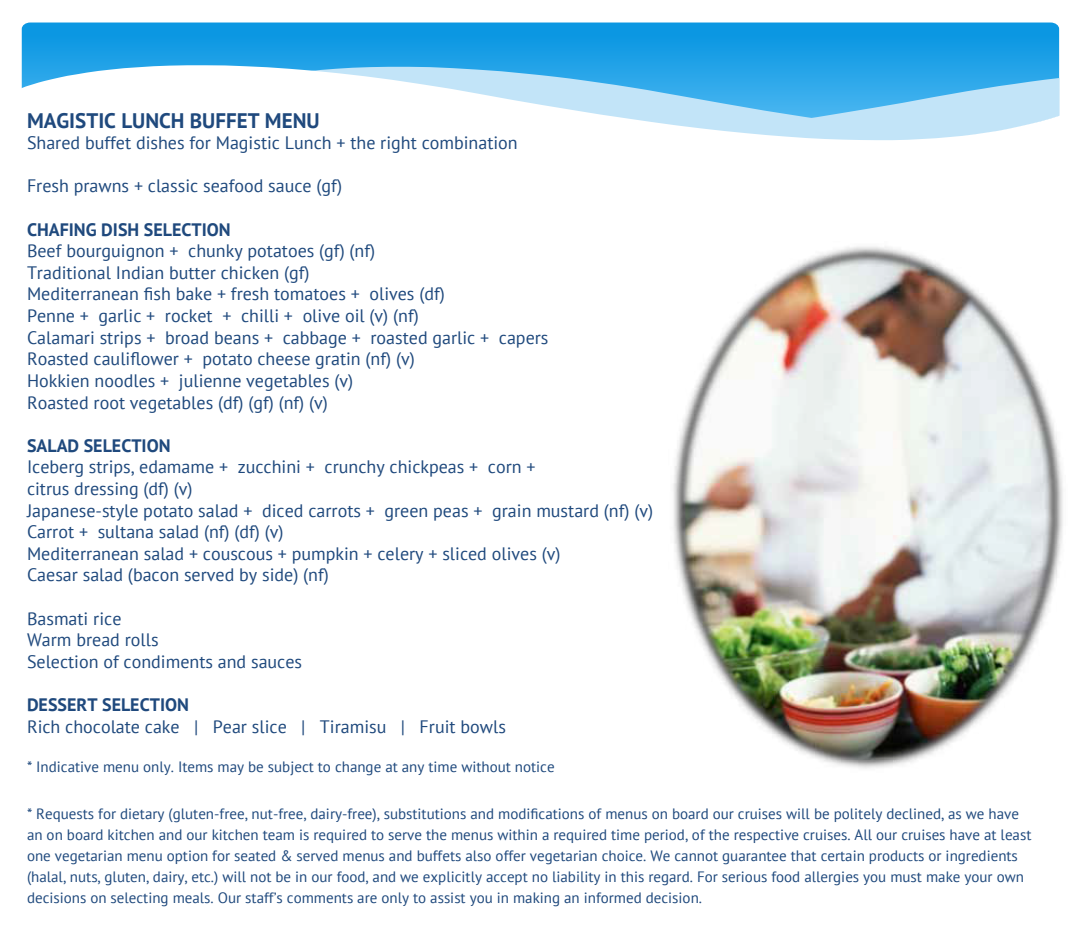
<style>
.page{position:relative;width:1080px;height:926px;background:#fff}
.page>*{position:absolute;margin:0;border:0;box-sizing:border-box;transform-origin:0 0}
.t1{font:700 21px "PT Sans";color:#1f497d}
.t2{font:18px/21.6px "PT Sans";color:#1f497d}
.t3{font:700 18px "PT Sans";color:#1f497d}
.t4{font:15px/21px "PT Sans";color:#1f497d}
</style>
<div class="page">
<svg style="left:22px;top:22px;width:1037px;height:43px;background:#159ce4"></svg>
<svg style="left:21px;top:65px;width:1039px;height:76px"></svg>
<img style="left:673px;top:246px;width:390px;height:523px">
<p class="t1" style="left:27px;top:106px;width:294px">MAGISTIC LUNCH BUFFET MENU</p>
<p class="t2" style="left:27px;top:132px;width:492px">Shared buffet dishes for Magistic Lunch + the right combination</p>
<p class="t2" style="left:27px;top:175px;width:317px">Fresh prawns + classic seafood sauce (gf)</p>
<p class="t3" style="left:27px;top:217px;width:205px">CHAFING DISH SELECTION</p>
<p class="t2" style="left:27px;top:240px;width:523px">Beef bourguignon + chunky potatoes (gf) (nf)<br>Traditional Indian butter chicken (gf)<br>Mediterranean fish bake + fresh tomatoes + olives (df)<br>Penne + garlic + rocket + chilli + olive oil (v) (nf)<br>Calamari strips + broad beans + cabbage + roasted garlic + capers Roasted cauliflower + potato cheese gratin (nf) (v)<br>Hokkien noodles + julienne vegetables (v)<br>Roasted root vegetables (df) (gf) (nf) (v)</p>
<p class="t3" style="left:27px;top:433px;width:145px">SALAD SELECTION</p>
<p class="t2" style="left:27px;top:456px;width:628px">Iceberg strips, edamame + zucchini + crunchy chickpeas + corn +<br>citrus dressing (df) (v)<br>Japanese-style potato salad + diced carrots + green peas + grain mustard (nf) (v)<br>Carrot + sultana salad (nf) (df) (v)<br>Mediterranean salad + couscous + pumpkin + celery + sliced olives (v)<br>Caesar salad (bacon served by side) (nf)</p>
<p class="t2" style="left:27px;top:607px;width:277px">Basmati rice<br>Warm bread rolls<br>Selection of condiments and sauces</p>
<p class="t3" style="left:27px;top:692px;width:164px">DESSERT SELECTION</p>
<p class="t2" style="left:27px;top:715px;width:480px">Rich chocolate cake | Pear slice | Tiramisu | Fruit bowls</p>
<p class="t4" style="left:27px;top:756px;width:529px">* Indicative menu only. Items may be subject to change at any time without notice</p>
<p class="t4" style="left:27px;top:803px;width:1006px">* Requests for dietary (gluten-free, nut-free, dairy-free), substitutions and modifications of menus on board our cruises will be politely declined, as we have an on board kitchen and our kitchen team is required to serve the menus within a required time period, of the respective cruises. All our cruises have at least one vegetarian menu option for seated &amp; served menus and buffets also offer vegetarian choice. We cannot guarantee that certain products or ingredients (halal, nuts, gluten, dairy, etc.) will not be in our food, and we explicitly accept no liability in this regard. For serious food allergies you must make your own decisions on selecting meals. Our staff’s comments are only to assist you in making an informed decision.</p>
</div>
